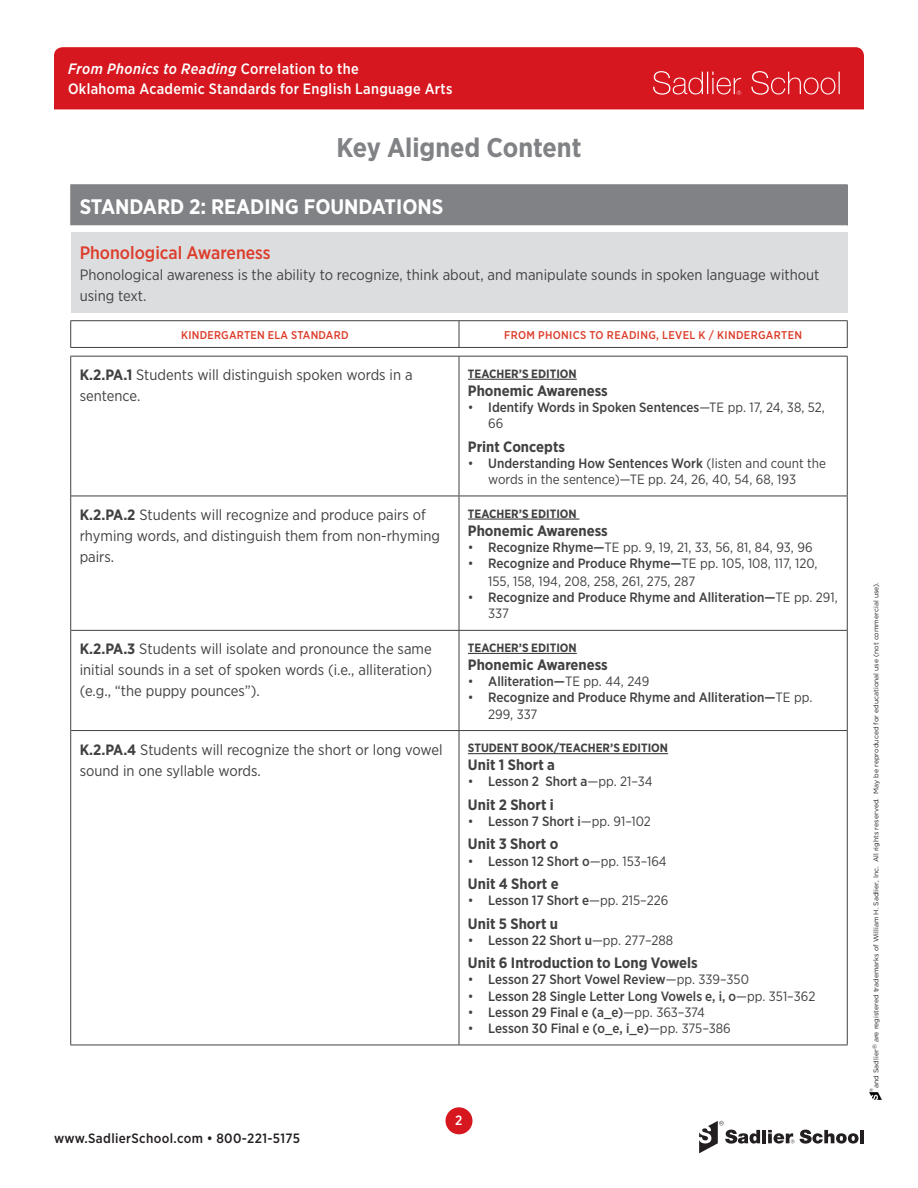
<style>
.page{position:relative;width:918px;height:1188px;background:#fff}
.page>*{position:absolute;margin:0;border:0;box-sizing:border-box;transform-origin:0 0}
.t1{font:700 27px "Gotham Narrow";color:#808285}
.t2{font:700 21px "Gotham Narrow";color:#fff}
.Strand{font:500 18px "Gotham Narrow";color:#dd3c2a}
.Standard_Objectives{font:15px/21px "Gotham Narrow";color:#414142}
.New_Citations_Header{font:700 15px "Gotham Narrow";color:#414142}
.Strand_description{font:15px "Gotham Narrow";color:#414142}
.t3{font:500 15px/19.8px "Gotham Narrow";letter-spacing:.02em;color:#fff}
.t4{font:500 13.5px/16.2px "Gotham Narrow";color:#414142}
.t5{font:13.5px/16.2px "Gotham Narrow";color:#414142}
.t6{font:500 13.5px "Gotham Narrow";letter-spacing:.025em;color:#231f20}
.t7{font:500 13.5px "Gotham Narrow";color:#fff}
.Citation_Subhead{font:700 12px "Gotham Narrow";color:#414142}
.Table_header{font:500 11.25px "Gotham Narrow";letter-spacing:.03em;color:#dd3c2a}
.t8{font:6.9px "Gotham";color:#231f20}
.t9{font:4.8px "Gotham";color:#231f20}
.s1{font-style:italic}
.s2{font-weight:700}
.s3{font-weight:400}
.s4{font-weight:500}
</style>
<div class="page">
<svg style="left:869px;top:1093px;width:13px;height:7px"></svg>
<svg style="left:699px;top:1121px;width:61px;height:32px"></svg>
<hr style="left:762px;top:1130px;width:4px;height:13px;background:#231f20">
<svg style="left:800px;top:1130px;width:59px;height:14px"></svg>
<hr style="left:860px;top:1130px;width:4px;height:13px;background:#231f20">
<svg style="left:768px;top:1130px;width:26px;height:14px"></svg>
<div style="left:446px;top:1107px;width:27px;height:27px;background:#d7171f;border-radius:50%"></div>
<div style="left:54px;top:47px;width:810px;height:62px;background:#d7171f"></div>
<svg style="left:653px;top:71px;width:88px;height:24px;background:#dd3f45"></svg>
<svg style="left:751px;top:71px;width:89px;height:24px;background:#dc3940"></svg>
<div style="left:71px;top:185px;width:776px;height:41px;background:#808285"></div>
<hr style="left:70px;top:184px;width:778px;height:1px;background:#808285">
<hr style="left:847px;top:185px;width:1px;height:40px;background:#808285">
<hr style="left:70px;top:185px;width:1px;height:40px;background:#808285">
<hr style="left:70px;top:225px;width:778px;height:1px;background:#dcdddf">
<div style="left:71px;top:233px;width:776px;height:80px;background:#dcdddf"></div>
<hr style="left:71px;top:496px;width:388px;height:1px;background:#414142">
<hr style="left:459px;top:496px;width:389px;height:1px;background:#414142">
<hr style="left:71px;top:630px;width:388px;height:1px;background:#414142">
<hr style="left:459px;top:630px;width:389px;height:1px;background:#414142">
<hr style="left:71px;top:730px;width:388px;height:1px;background:#414142">
<hr style="left:459px;top:730px;width:389px;height:1px;background:#414142">
<hr style="left:70px;top:1045px;width:389px;height:1px;background:#414142">
<hr style="left:459px;top:1045px;width:389px;height:1px;background:#414142">
<hr style="left:70px;top:347px;width:389px;height:1px;background:#414142">
<hr style="left:459px;top:347px;width:389px;height:1px;background:#414142">
<hr style="left:70px;top:356px;width:389px;height:1px;background:#414142">
<hr style="left:459px;top:356px;width:389px;height:1px;background:#414142">
<hr style="left:70px;top:320px;width:389px;height:1px;background:#414142">
<hr style="left:459px;top:320px;width:389px;height:1px;background:#414142">
<svg style="left:70px;top:321px;width:1px;height:26px"></svg>
<svg style="left:847px;top:321px;width:1px;height:26px"></svg>
<svg style="left:459px;top:321px;width:1px;height:26px"></svg>
<hr style="left:459px;top:496px;width:1px;height:134px;background:#414142">
<hr style="left:459px;top:631px;width:1px;height:99px;background:#414142">
<hr style="left:459px;top:731px;width:1px;height:314px;background:#414142">
<hr style="left:459px;top:357px;width:1px;height:139px;background:#414142">
<hr style="left:70px;top:357px;width:1px;height:139px;background:#414142">
<hr style="left:70px;top:496px;width:1px;height:134px;background:#414142">
<hr style="left:70px;top:630px;width:1px;height:101px;background:#414142">
<hr style="left:70px;top:731px;width:1px;height:314px;background:#414142">
<hr style="left:847px;top:357px;width:1px;height:139px;background:#414142">
<hr style="left:847px;top:496px;width:1px;height:134px;background:#414142">
<hr style="left:847px;top:631px;width:1px;height:99px;background:#414142">
<hr style="left:847px;top:731px;width:1px;height:314px;background:#414142">
<hr style="left:468px;top:379px;width:109px;height:1px;background:#414142">
<hr style="left:468px;top:518px;width:111px;height:2px;background:#414142">
<hr style="left:468px;top:653px;width:109px;height:1px;background:#414142">
<hr style="left:468px;top:753px;width:200px;height:1px;background:#414142">
<p class="t3" style="left:68px;top:59px;width:386px"><span class="s1">From Phonics to Reading</span> Correlation to the<br>Oklahoma Academic Standards for English Language Arts</p>
<h1 class="t1" style="left:336px;top:131px;width:247px">Key Aligned Content</h1>
<h2 class="t2" style="left:80px;top:193px;width:365px">STANDARD 2: READING FOUNDATIONS</h2>
<p class="Strand" style="left:80px;top:241px;width:193px">Phonological Awareness</p>
<p class="Strand_description" style="left:80px;top:266px;width:741px">Phonological awareness is the ability to recognize, think about, and manipulate sounds in spoken language without</p>
<p class="Strand_description" style="left:80px;top:287px;width:68px">using text.</p>
<p class="Table_header" style="left:181px;top:328px;width:169px">KINDERGARTEN ELA STANDARD</p>
<p class="Table_header" style="left:504px;top:328px;width:299px">FROM PHONICS TO READING, LEVEL K / KINDERGARTEN</p>
<p class="Standard_Objectives" style="left:80px;top:364px;width:334px"><span class="s2">K.2.PA.1</span> Students will distinguish spoken words in a sentence.</p>
<p class="Citation_Subhead" style="left:468px;top:366px;width:110px">TEACHER’S EDITION</p>
<p class="New_Citations_Header" style="left:468px;top:381px;width:141px">Phonemic Awareness</p>
<p class="t4" style="left:488px;top:399px;width:338px;text-indent:-20px"><span class="s3">•</span> Identify Words in Spoken Sentences<span class="s3">—TE pp. 17, 24, 38, 52,<br>66</span></p>
<p class="New_Citations_Header" style="left:468px;top:437px;width:99px">Print Concepts</p>
<p class="t5" style="left:488px;top:455px;width:339px;text-indent:-20px">• <span class="s4">Understanding How Sentences Work</span> (listen and count the words in the sentence)—TE pp. 24, 26, 40, 54, 68, 193</p>
<p class="Standard_Objectives" style="left:80px;top:504px;width:362px"><span class="s2">K.2.PA.2</span> Students will recognize and produce pairs of rhyming words, and distinguish them from non-rhyming pairs.</p>
<p class="Citation_Subhead" style="left:468px;top:506px;width:110px">TEACHER’S EDITION</p>
<p class="New_Citations_Header" style="left:468px;top:521px;width:141px">Phonemic Awareness</p>
<p class="t5" style="left:468px;top:539px;width:346px">• <span class="s4">Recognize Rhyme—</span>TE pp. 9, 19, 21, 33, 56, 81, 84, 93, 96</p>
<p class="t5" style="left:488px;top:554px;width:331px;line-height:18px;text-indent:-20px">• <span class="s4">Recognize and Produce Rhyme—</span>TE pp. 105, 108, 117, 120,<br>155, 158, 194, 208, 258, 261, 275, 287</p>
<p class="t4" style="left:488px;top:589px;width:351px;text-indent:-20px"><span class="s3">•</span> Recognize and Produce Rhyme and Alliteration—<span class="s3">TE pp. 291,<br>337</span></p>
<p class="Standard_Objectives" style="left:80px;top:638px;width:354px"><span class="s2">K.2.PA.3</span> Students will isolate and pronounce the same initial sounds in a set of spoken words (i.e., alliteration)</p>
<p class="Standard_Objectives" style="left:80px;top:680px;width:182px">(e.g., “the puppy pounces”).</p>
<p class="Citation_Subhead" style="left:468px;top:640px;width:110px">TEACHER’S EDITION</p>
<p class="New_Citations_Header" style="left:468px;top:655px;width:141px">Phonemic Awareness</p>
<p class="t4" style="left:468px;top:673px;width:183px"><span class="s3">•</span> Alliteration—<span class="s3">TE pp. 44, 249</span></p>
<p class="t4" style="left:488px;top:689px;width:326px;text-indent:-20px"><span class="s3">•</span> Recognize and Produce Rhyme and Alliteration—<span class="s3">TE pp.<br>299, 337</span></p>
<p class="Standard_Objectives" style="left:80px;top:738px;width:364px"><span class="s2">K.2.PA.4</span> Students will recognize the short or long vowel sound in one syllable words.</p>
<p class="Citation_Subhead" style="left:468px;top:740px;width:202px">STUDENT BOOK/TEACHER’S EDITION</p>
<p class="New_Citations_Header" style="left:468px;top:755px;width:88px">Unit 1 Short a</p>
<p class="t4" style="left:468px;top:773px;width:186px"><span class="s3">•</span> Lesson 2 Short a<span class="s3">—pp. 21–34</span></p>
<p class="New_Citations_Header" style="left:468px;top:795px;width:87px">Unit 2 Short i</p>
<p class="t4" style="left:468px;top:813px;width:185px"><span class="s3">•</span> Lesson 7 Short i<span class="s3">—pp. 91–102</span></p>
<p class="New_Citations_Header" style="left:468px;top:834px;width:92px">Unit 3 Short o</p>
<p class="t4" style="left:468px;top:853px;width:200px"><span class="s3">•</span> Lesson 12 Short o<span class="s3">—pp. 153–164</span></p>
<p class="New_Citations_Header" style="left:468px;top:874px;width:92px">Unit 4 Short e</p>
<p class="t4" style="left:468px;top:892px;width:202px"><span class="s3">•</span> Lesson 17 Short e<span class="s3">—pp. 215–226</span></p>
<p class="New_Citations_Header" style="left:468px;top:914px;width:92px">Unit 5 Short u</p>
<p class="t4" style="left:468px;top:932px;width:207px"><span class="s3">•</span> Lesson 22 Short u<span class="s3">—pp. 277–288</span></p>
<p class="New_Citations_Header" style="left:468px;top:953px;width:231px">Unit 6 Introduction to Long Vowels</p>
<p class="t4" style="left:468px;top:971px;width:283px"><span class="s3">•</span> Lesson 27 Short Vowel Review<span class="s3">—pp. 339–350</span></p>
<p class="t4" style="left:468px;top:988px;width:349px"><span class="s3">•</span> Lesson 28 Single Letter Long Vowels e, i, o<span class="s3">—pp. 351–362</span></p>
<p class="t4" style="left:468px;top:1004px;width:238px"><span class="s3">•</span> Lesson 29 Final e (a_e)<span class="s3">—pp. 363–374</span></p>
<p class="t4" style="left:468px;top:1020px;width:264px"><span class="s3">•</span> Lesson 30 Final e (o_e, i_e)<span class="s3">—pp. 375–386</span></p>
<p class="t6" style="left:54px;top:1129px;width:248px">www.SadlierSchool.com • 800-221-5175</p>
<p class="t7" style="left:455px;top:1112px;width:9px">2</p>
<p class="t8" style="left:872px;top:1088px;width:507px;rotate:-90deg">and Sadlier<sup>®</sup> are registered trademarks of William H. Sadlier, Inc. All rights reserved. May be reproduced for educational use (not commercial use).</p>
<p class="t9" style="left:868px;top:1092px;width:6px;rotate:-90deg">®</p>
</div>
